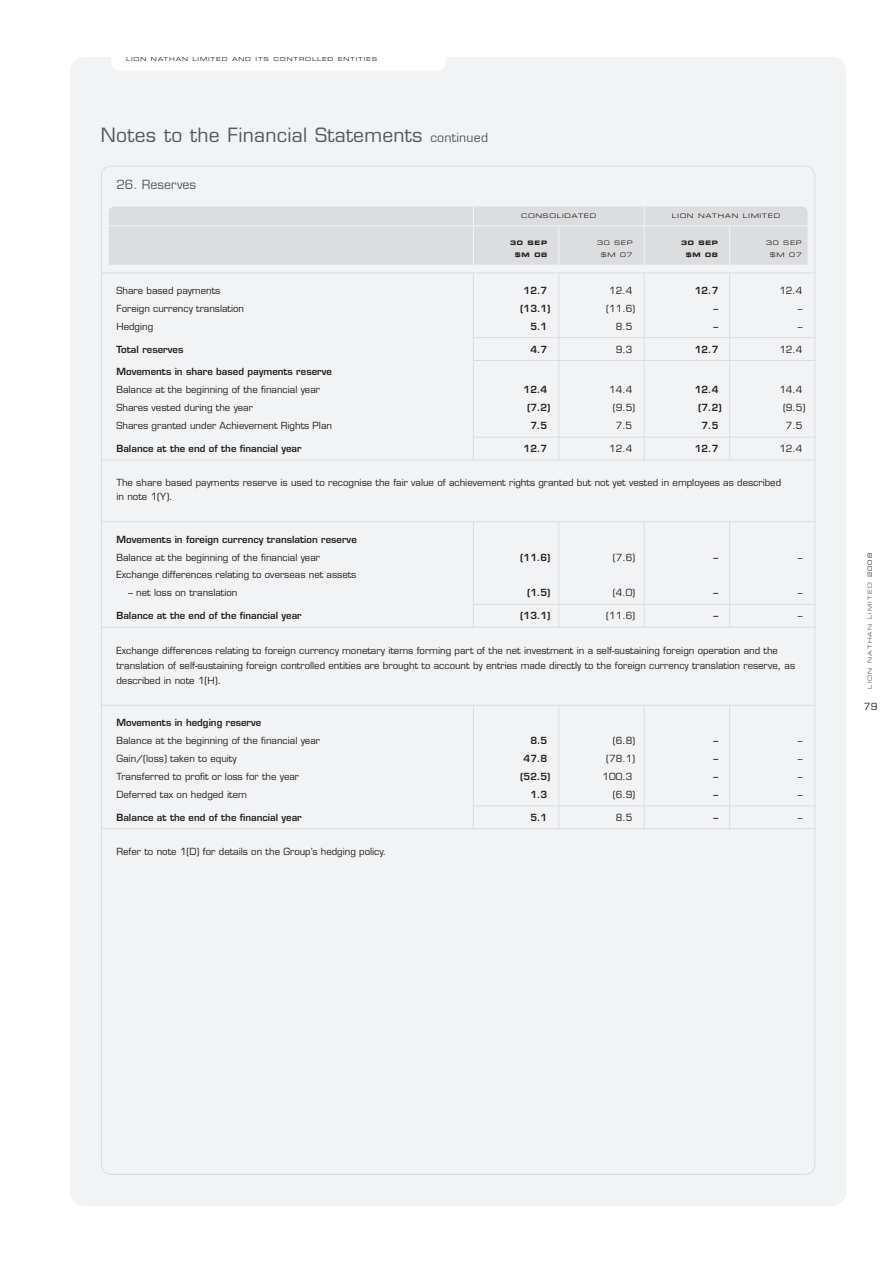
<style>
.page{position:relative;width:893px;height:1263px;background:#fff}
.page>*{position:absolute;margin:0;border:0;box-sizing:border-box;transform-origin:0 0}
.t1{font:19.2px "Eurostile";letter-spacing:.015em;color:#57585a}
.t2{font:12.3px "Eurostile";color:#57585a}
.t3{font:9.6px/15px "Eurostile";color:#231f20}
.t4{font:600 9.6px "Eurostile";color:#231f20}
.t5{font:6.15px/11.7px "Eurostile Extended Two";letter-spacing:.1em;color:#231f20;text-align:center}
.t6{font:6.15px/11.7px "Eurostile Bold Extended Two";letter-spacing:.1em;color:#231f20;text-align:right}
.t7{font:5.55px "Eurostile Extended Two";letter-spacing:.15em;color:#231f20}
.t8{font:5.55px "Eurostile Extended Two";letter-spacing:.2em;color:#57585a}
.s1{font-size:12.3px}
.s2{color:#231f20}
</style>
<div class="page">
<div style="left:70px;top:57px;width:776px;height:1149px;background:#f2f3f4"></div>
<hr style="left:101px;top:272px;width:714px;height:1px;background:#dcdddf">
<hr style="left:473px;top:272px;width:1px;height:188px;background:#dcdddf">
<hr style="left:558px;top:272px;width:1px;height:188px;background:#dcdddf">
<hr style="left:644px;top:272px;width:1px;height:188px;background:#dcdddf">
<hr style="left:729px;top:272px;width:1px;height:188px;background:#dcdddf">
<hr style="left:473px;top:521px;width:1px;height:106px;background:#dcdddf">
<hr style="left:473px;top:705px;width:1px;height:124px;background:#dcdddf">
<hr style="left:558px;top:521px;width:1px;height:106px;background:#dcdddf">
<hr style="left:558px;top:705px;width:1px;height:124px;background:#dcdddf">
<hr style="left:644px;top:521px;width:1px;height:106px;background:#dcdddf">
<hr style="left:644px;top:705px;width:1px;height:124px;background:#dcdddf">
<hr style="left:729px;top:521px;width:1px;height:106px;background:#dcdddf">
<hr style="left:729px;top:705px;width:1px;height:124px;background:#dcdddf">
<div style="left:109px;top:206px;width:698px;height:59px;background:#dcdddf"></div>
<hr style="left:109px;top:225px;width:364px;height:1px;background:#f2f3f4">
<hr style="left:473px;top:226px;width:1px;height:39px;background:#f2f3f4">
<hr style="left:473px;top:225px;width:86px;height:1px;background:#f2f3f4">
<hr style="left:558px;top:226px;width:1px;height:39px;background:#f2f3f4">
<hr style="left:559px;top:225px;width:85px;height:1px;background:#f2f3f4">
<hr style="left:644px;top:226px;width:1px;height:39px;background:#f2f3f4">
<hr style="left:644px;top:225px;width:85px;height:1px;background:#f2f3f4">
<hr style="left:729px;top:226px;width:1px;height:39px;background:#f2f3f4">
<hr style="left:729px;top:225px;width:78px;height:1px;background:#f2f3f4">
<hr style="left:474px;top:337px;width:341px;height:1px;background:#dcdddf">
<hr style="left:474px;top:360px;width:341px;height:1px;background:#dcdddf">
<hr style="left:474px;top:437px;width:341px;height:1px;background:#dcdddf">
<hr style="left:101px;top:460px;width:714px;height:1px;background:#dcdddf">
<hr style="left:101px;top:521px;width:714px;height:1px;background:#dcdddf">
<hr style="left:474px;top:604px;width:341px;height:1px;background:#dcdddf">
<hr style="left:101px;top:627px;width:714px;height:1px;background:#dcdddf">
<hr style="left:101px;top:705px;width:714px;height:1px;background:#dcdddf">
<hr style="left:474px;top:805px;width:341px;height:1px;background:#dcdddf">
<hr style="left:101px;top:828px;width:714px;height:1px;background:#dcdddf">
<p class="t7" style="left:126px;top:57px;width:253px">LION NATHAN LIMITED AND ITS CONTROLLED ENTITIES</p>
<h1 class="t1" style="left:101px;top:128px;width:389px">Notes to the Financial Statements <span class="s1">continued</span></h1>
<p class="t2" style="left:116px;top:180px;width:81px">26. Reserves</p>
<p class="t5" style="left:521px;top:211px;width:77px">CONSOLIDATED</p>
<p class="t5" style="left:672px;top:211px;width:110px">LION NATHAN LIMITED</p>
<p class="t6" style="left:510px;top:238px;width:38px">30 SEP $M 08</p>
<p class="t5" style="left:597px;top:238px;width:37px">30 SEP $M 07</p>
<p class="t6" style="left:681px;top:238px;width:38px">30 SEP $M 08</p>
<p class="t5" style="left:766px;top:238px;width:37px">30 SEP $M 07</p>
<p class="t3" style="left:116px;top:284px;width:105px">Share based payments</p>
<p class="t4" style="left:523px;top:287px;width:25px">12.7</p>
<p class="t3" style="left:609px;top:284px;width:25px">12.4</p>
<p class="t4" style="left:695px;top:287px;width:25px">12.7</p>
<p class="t3" style="left:779px;top:284px;width:25px">12.4</p>
<p class="t3" style="left:116px;top:302px;width:129px">Foreign currency translation</p>
<p class="t4" style="left:520px;top:305px;width:32px">(13.1)</p>
<p class="t3" style="left:606px;top:302px;width:31px">(11.6)</p>
<p class="t4" style="left:714px;top:305px;width:6px">–</p>
<p class="t3" style="left:798px;top:302px;width:6px">–</p>
<p class="t3" style="left:116px;top:320px;width:38px">Hedging</p>
<p class="t4" style="left:530px;top:323px;width:18px">5.1</p>
<p class="t3" style="left:616px;top:320px;width:18px">8.5</p>
<p class="t4" style="left:714px;top:323px;width:6px">–</p>
<p class="t3" style="left:798px;top:320px;width:6px">–</p>
<p class="t4" style="left:116px;top:345px;width:68px">Total reserves</p>
<p class="t4" style="left:530px;top:345px;width:18px">4.7</p>
<p class="t3" style="left:616px;top:343px;width:18px">9.3</p>
<p class="t4" style="left:695px;top:345px;width:25px">12.7</p>
<p class="t3" style="left:779px;top:343px;width:25px">12.4</p>
<p class="t4" style="left:116px;top:368px;width:217px">Movements in share based payments reserve</p>
<p class="t3" style="left:116px;top:383px;width:205px">Balance at the beginning of the financial year</p>
<p class="t4" style="left:523px;top:386px;width:25px">12.4</p>
<p class="t3" style="left:609px;top:383px;width:25px">14.4</p>
<p class="t4" style="left:695px;top:386px;width:25px">12.4</p>
<p class="t3" style="left:779px;top:383px;width:25px">14.4</p>
<p class="t3" style="left:116px;top:401px;width:138px">Shares vested during the year</p>
<p class="t4" style="left:527px;top:404px;width:25px">(7.2)</p>
<p class="t3" style="left:613px;top:401px;width:24px">(9.5)</p>
<p class="t4" style="left:698px;top:404px;width:25px">(7.2)</p>
<p class="t3" style="left:783px;top:401px;width:24px">(9.5)</p>
<p class="t3" style="left:116px;top:419px;width:217px">Shares granted under Achievement Rights Plan</p>
<p class="t4" style="left:530px;top:422px;width:18px">7.5</p>
<p class="t3" style="left:616px;top:419px;width:18px">7.5</p>
<p class="t4" style="left:701px;top:422px;width:18px">7.5</p>
<p class="t3" style="left:786px;top:419px;width:18px">7.5</p>
<p class="t4" style="left:116px;top:445px;width:187px">Balance at the end of the financial year</p>
<p class="t4" style="left:523px;top:445px;width:25px">12.7</p>
<p class="t3" style="left:609px;top:442px;width:25px">12.4</p>
<p class="t4" style="left:695px;top:445px;width:25px">12.7</p>
<p class="t3" style="left:779px;top:442px;width:25px">12.4</p>
<p class="t3" style="left:116px;top:476px;width:666px;line-height:14.4px">The share based payments reserve is used to recognise the fair value of achievement rights granted but not yet vested in employees as described in note 1(Y).</p>
<p class="t4" style="left:116px;top:535px;width:242px">Movements in foreign currency translation reserve</p>
<p class="t3" style="left:116px;top:551px;width:205px">Balance at the beginning of the financial year</p>
<p class="t4" style="left:520px;top:553px;width:32px">(11.6)</p>
<p class="t3" style="left:613px;top:551px;width:24px">(7.6)</p>
<p class="t4" style="left:714px;top:553px;width:6px">–</p>
<p class="t3" style="left:798px;top:551px;width:6px">–</p>
<p class="t3" style="left:116px;top:568px;width:241px">Exchange differences relating to overseas net assets</p>
<p class="t3" style="left:128px;top:586px;width:111px">– net loss on translation</p>
<p class="t4" style="left:527px;top:589px;width:25px">(1.5)</p>
<p class="t3" style="left:613px;top:586px;width:24px">(4.0)</p>
<p class="t4" style="left:714px;top:589px;width:6px">–</p>
<p class="t3" style="left:798px;top:586px;width:6px">–</p>
<p class="t4" style="left:116px;top:612px;width:187px">Balance at the end of the financial year</p>
<p class="t4" style="left:520px;top:612px;width:32px">(13.1)</p>
<p class="t3" style="left:606px;top:609px;width:31px">(11.6)</p>
<p class="t4" style="left:714px;top:612px;width:6px">–</p>
<p class="t3" style="left:798px;top:609px;width:6px">–</p>
<p class="t3" style="left:116px;top:644px;width:680px">Exchange differences relating to foreign currency monetary items forming part of the net investment in a self-sustaining foreign operation and the translation of self-sustaining foreign controlled entities are brought to account by entries made directly to the foreign currency translation reserve, as described in note 1(H).</p>
<p class="t4" style="left:116px;top:719px;width:146px">Movements in hedging reserve</p>
<p class="t3" style="left:116px;top:734px;width:205px">Balance at the beginning of the financial year</p>
<p class="t4" style="left:530px;top:737px;width:18px">8.5</p>
<p class="t3" style="left:613px;top:734px;width:24px">(6.8)</p>
<p class="t4" style="left:714px;top:737px;width:6px">–</p>
<p class="t3" style="left:798px;top:734px;width:6px">–</p>
<p class="t3" style="left:116px;top:752px;width:122px">Gain/(loss) taken to equity</p>
<p class="t4" style="left:523px;top:755px;width:25px">47.8</p>
<p class="t3" style="left:606px;top:752px;width:31px">(78.1)</p>
<p class="t4" style="left:714px;top:755px;width:6px">–</p>
<p class="t3" style="left:798px;top:752px;width:6px">–</p>
<p class="t3" style="left:116px;top:770px;width:184px">Transferred to profit or loss for the year</p>
<p class="t4" style="left:520px;top:773px;width:32px">(52.5)</p>
<p class="t3" style="left:602px;top:770px;width:31px">100.3</p>
<p class="t4" style="left:714px;top:773px;width:6px">–</p>
<p class="t3" style="left:798px;top:770px;width:6px">–</p>
<p class="t3" style="left:116px;top:788px;width:132px">Deferred tax on hedged item</p>
<p class="t4" style="left:530px;top:791px;width:18px">1.3</p>
<p class="t3" style="left:613px;top:788px;width:24px">(6.9)</p>
<p class="t4" style="left:714px;top:791px;width:6px">–</p>
<p class="t3" style="left:798px;top:788px;width:6px">–</p>
<p class="t4" style="left:116px;top:814px;width:187px">Balance at the end of the financial year</p>
<p class="t4" style="left:530px;top:814px;width:18px">5.1</p>
<p class="t3" style="left:616px;top:811px;width:18px">8.5</p>
<p class="t4" style="left:714px;top:814px;width:6px">–</p>
<p class="t3" style="left:798px;top:811px;width:6px">–</p>
<p class="t3" style="left:116px;top:845px;width:271px">Refer to note 1(D) for details on the Group’s hedging policy.</p>
<p class="t8" style="left:868px;top:689px;width:137px;rotate:-90deg">LION NATHAN LIMITED <span class="s2">2008</span></p>
<p class="t3" style="left:864px;top:700px;width:15px">79</p>
</div>
